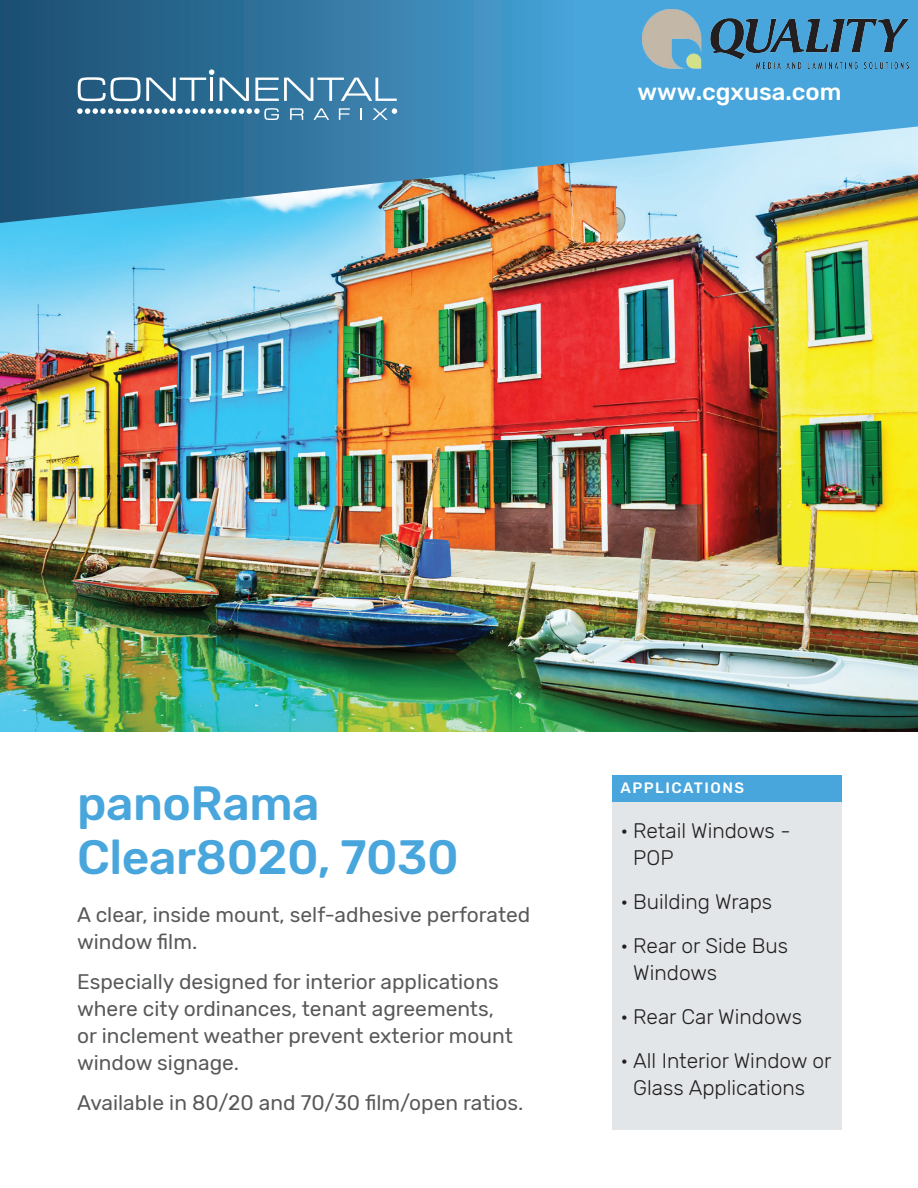
<style>
.page{position:relative;width:918px;height:1188px;background:#fff}
.page>*{position:absolute;margin:0;border:0;box-sizing:border-box;transform-origin:0 0}
.Header__32pt{font:500 48px/54px "Rubik";letter-spacing:-.01em;color:#48a6dc}
.t1{font:500 24px "Rubik";color:#fff}
.Lead-in___20{font:21px/27px "Rubik";color:#57585a}
.t2{font:300 21px/27px "Rubik";color:#231f20}
.Table_-_Blue_HEader{font:500 15px "Rubik";letter-spacing:.1em;color:#fff}
</style>
<div class="page">
<div style="left:612px;top:775px;width:229px;height:27px;background:#48a6dc"></div>
<div style="left:612px;top:802px;width:229px;height:327px;background:#e2e6e8"></div>
<img style="left:0;top:224px;width:918px;height:507px">
<svg style="left:0;top:0;width:918px;height:224px;background:#5491b2"></svg>
<svg style="left:78px;top:77px;width:62px;height:24px"></svg>
<svg style="left:220px;top:78px;width:29px;height:23px"></svg>
<svg style="left:255px;top:78px;width:142px;height:23px"></svg>
<svg style="left:290px;top:108px;width:13px;height:12px"></svg>
<svg style="left:314px;top:108px;width:15px;height:12px"></svg>
<svg style="left:339px;top:108px;width:11px;height:12px"></svg>
<svg style="left:361px;top:108px;width:1px;height:12px"></svg>
<svg style="left:77px;top:108px;width:202px;height:12px"></svg>
<svg style="left:372px;top:108px;width:25px;height:12px"></svg>
<svg style="left:146px;top:69px;width:68px;height:32px;background:#5183a2"></svg>
<img style="left:642px;top:9px;width:267px;height:60px">
<p class="t1" style="left:638px;top:78px;width:205px">www.cgxusa.com</p>
<p class="Header__32pt" style="left:77px;top:778px;width:383px">panoRama<br>Clear8020, 7030</p>
<p class="Lead-in___20" style="left:77px;top:902px;width:455px">A clear, inside mount, self-adhesive perforated window film.</p>
<p class="Lead-in___20" style="left:77px;top:969px;width:437px">Especially designed for interior applications where city ordinances, tenant agreements, or inclement weather prevent exterior mount window signage.</p>
<p class="Lead-in___20" style="left:77px;top:1089px;width:448px">Available in 80/20 and 70/30 film/open ratios.</p>
<p class="Table_-_Blue_HEader" style="left:620px;top:779px;width:125px">APPLICATIONS</p>
<p class="t2" style="left:633px;top:818px;width:159px;text-indent:-13px">• Retail Windows -<br>POP</p>
<p class="t2" style="left:620px;top:889px;width:153px">• Building Wraps</p>
<p class="t2" style="left:633px;top:933px;width:156px;text-indent:-13px">• Rear or Side Bus<br>Windows</p>
<p class="t2" style="left:620px;top:1004px;width:183px">• Rear Car Windows</p>
<p class="t2" style="left:633px;top:1048px;width:200px;text-indent:-13px">• All Interior Window or<br>Glass Applications</p>
</div>
